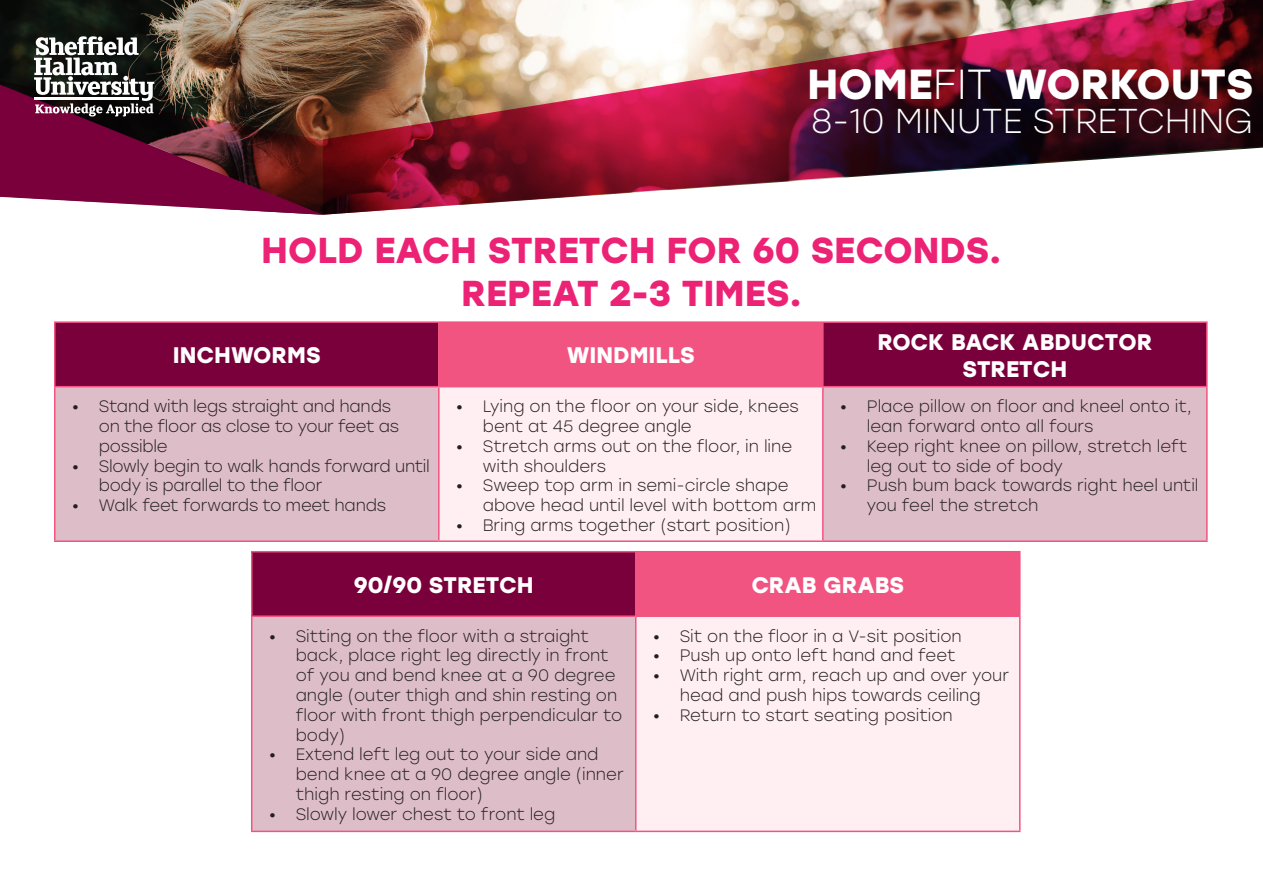
<style>
.page{position:relative;width:1263px;height:893px;background:#fff}
.page>*{position:absolute;margin:0;border:0;box-sizing:border-box;transform-origin:0 0}
.t1{font:700 42px "Stolzl";color:#fff}
.t2{font:700 36px "Stolzl";color:#ec2275}
.t3{font:300 34.5px "Stolzl";color:#fff}
.t4{font:700 22.5px/27px "Stolzl";color:#fff;text-align:center}
.t5{font:300 16.5px/19.8px "Stolzl";color:#231f20}
.s1{font-weight:300}
</style>
<div class="page">
<img style="left:0;top:0;width:323px;height:36px">
<img style="left:323px;top:0;width:940px;height:215px">
<img style="left:0;top:36px;width:323px;height:179px">
<hr style="left:34px;top:98px;width:105px;height:2px;background:#fff">
<div style="left:56px;top:323px;width:1150px;height:63px;background:#7a003b"></div>
<div style="left:439px;top:322px;width:384px;height:65px;background:#f25482"></div>
<div style="left:56px;top:387px;width:1150px;height:153px;background:#ddbdc7"></div>
<div style="left:439px;top:387px;width:384px;height:154px;background:#ffeef2"></div>
<hr style="left:54px;top:387px;width:2px;height:153px;background:#f25482">
<hr style="left:438px;top:323px;width:2px;height:63px;background:#f25482">
<hr style="left:438px;top:387px;width:2px;height:153px;background:#f25482">
<hr style="left:822px;top:323px;width:2px;height:63px;background:#f25482">
<hr style="left:822px;top:387px;width:2px;height:153px;background:#f25482">
<hr style="left:54px;top:540px;width:385px;height:2px;background:#f25482">
<hr style="left:439px;top:540px;width:384px;height:2px;background:#f25482">
<hr style="left:823px;top:540px;width:385px;height:2px;background:#f25482">
<hr style="left:54px;top:321px;width:385px;height:2px;background:#f25482">
<hr style="left:439px;top:321px;width:384px;height:2px;background:#f25482">
<hr style="left:823px;top:321px;width:385px;height:2px;background:#f25482">
<hr style="left:54px;top:386px;width:385px;height:1px;background:#f25482">
<hr style="left:823px;top:386px;width:385px;height:1px;background:#f25482">
<hr style="left:1206px;top:323px;width:2px;height:63px;background:#f25482">
<hr style="left:1206px;top:387px;width:2px;height:153px;background:#f25482">
<hr style="left:54px;top:323px;width:2px;height:63px;background:#f25482">
<div style="left:252px;top:552px;width:384px;height:64px;background:#7a003b"></div>
<div style="left:636px;top:552px;width:384px;height:64px;background:#f25482"></div>
<div style="left:252px;top:616px;width:384px;height:215px;background:#ddbdc7"></div>
<div style="left:636px;top:616px;width:384px;height:215px;background:#ffeef2"></div>
<hr style="left:251px;top:617px;width:1px;height:214px;background:#f25482">
<hr style="left:635px;top:552px;width:1px;height:63px;background:#f25482">
<hr style="left:635px;top:617px;width:1px;height:214px;background:#f25482">
<hr style="left:1019px;top:617px;width:1px;height:214px;background:#f25482">
<hr style="left:251px;top:831px;width:385px;height:1px;background:#f25482">
<hr style="left:636px;top:831px;width:384px;height:1px;background:#f25482">
<hr style="left:251px;top:551px;width:385px;height:1px;background:#f25482">
<hr style="left:636px;top:551px;width:384px;height:1px;background:#f25482">
<hr style="left:251px;top:615px;width:385px;height:2px;background:#f25482">
<hr style="left:636px;top:615px;width:384px;height:2px;background:#f25482">
<hr style="left:251px;top:552px;width:1px;height:63px;background:#f25482">
<p class="t1" style="left:807px;top:54px;width:448px">HOME<span class="s1">FIT</span> WORKOUTS</p>
<p class="t3" style="left:811px;top:97px;width:444px">8-10 MINUTE STRETCHING</p>
<p class="t2" style="left:261px;top:224px;width:742px">HOLD EACH STRETCH FOR 60 SECONDS.</p>
<p class="t2" style="left:461px;top:267px;width:342px">REPEAT 2-3 TIMES.</p>
<p class="t4" style="left:173px;top:340px;width:149px">INCHWORMS</p>
<p class="t4" style="left:567px;top:340px;width:130px">WINDMILLS</p>
<p class="t5" style="left:99px;top:396px;width:302px;text-indent:-27px">• Stand with legs straight and hands on the floor as close to your feet as possible</p>
<p class="t5" style="left:99px;top:455px;width:332px;text-indent:-27px">• Slowly begin to walk hands forward until body is parallel to the floor</p>
<p class="t5" style="left:72px;top:495px;width:316px">• Walk feet forwards to meet hands</p>
<p class="t5" style="left:483px;top:396px;width:317px;text-indent:-27px">• Lying on the floor on your side, knees bent at 45 degree angle</p>
<p class="t5" style="left:483px;top:435px;width:311px;text-indent:-27px">• Stretch arms out on the floor, in line with shoulders</p>
<p class="t5" style="left:483px;top:475px;width:335px;text-indent:-27px">• Sweep top arm in semi-circle shape above head until level with bottom arm</p>
<p class="t5" style="left:456px;top:515px;width:336px">• Bring arms together (start position)</p>
<p class="t4" style="left:877px;top:327px;width:276px">ROCK BACK ABDUCTOR<br>STRETCH</p>
<p class="t5" style="left:867px;top:396px;width:326px;text-indent:-27px">• Place pillow on floor and kneel onto it, lean forward onto all fours</p>
<p class="t5" style="left:867px;top:435px;width:322px;text-indent:-27px">• Keep right knee on pillow, stretch left leg out to side of body</p>
<p class="t5" style="left:867px;top:475px;width:333px;text-indent:-27px">• Push bum back towards right heel until you feel the stretch</p>
<p class="t4" style="left:354px;top:570px;width:182px">90/90 STRETCH</p>
<p class="t4" style="left:751px;top:570px;width:154px">CRAB GRABS</p>
<p class="t5" style="left:296px;top:625px;width:328px;text-indent:-27px">• Sitting on the floor with a straight back, place right leg directly in front of you and bend knee at a 90 degree angle (outer thigh and shin resting on floor with front thigh perpendicular to body)</p>
<p class="t5" style="left:296px;top:744px;width:329px;text-indent:-27px">• Extend left leg out to your side and bend knee at a 90 degree angle (inner thigh resting on floor)</p>
<p class="t5" style="left:269px;top:804px;width:288px">• Slowly lower chest to front leg</p>
<p class="t5" style="left:653px;top:625px;width:311px">• Sit on the floor in a V-sit position</p>
<p class="t5" style="left:653px;top:645px;width:304px">• Push up onto left hand and feet</p>
<p class="t5" style="left:653px;top:665px;width:358px;text-align:center">• With right arm, reach up and over your head and push hips towards ceiling</p>
<p class="t5" style="left:653px;top:705px;width:301px">• Return to start seating position</p>
</div>
